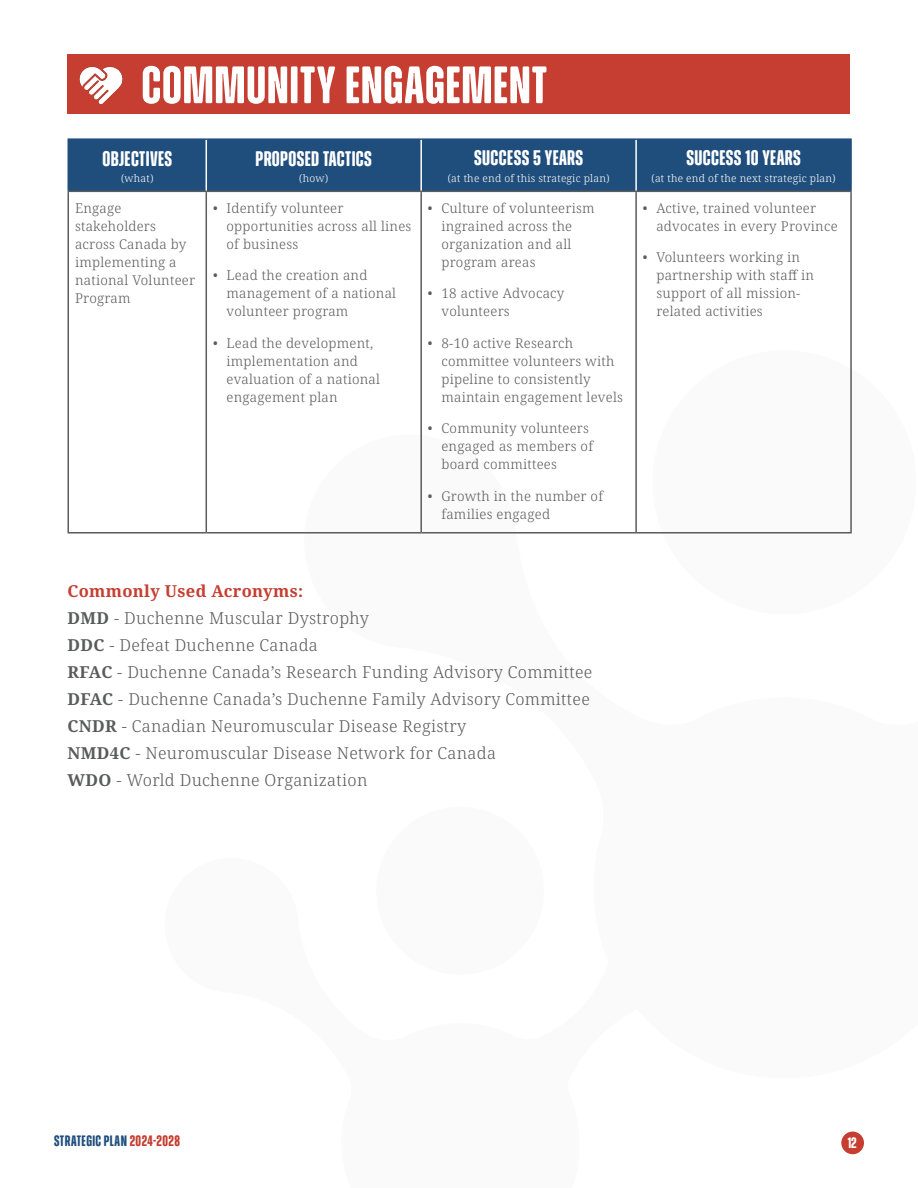
<style>
.page{position:relative;width:918px;height:1188px;background:#fff}
.page>*{position:absolute;margin:0;border:0;box-sizing:border-box;transform-origin:0 0}
.t1{font:700 52.5px "Zuume Soft";letter-spacing:.015em;color:#fff}
.Body{font:700 21px "Zuume Soft";letter-spacing:.02em;color:#fff}
.Body-2{font:300 16.5px "Noto Serif";letter-spacing:.02em;color:#5a5c5b}
.t2{font:700 16.5px "Noto Serif";letter-spacing:.02em;color:#c53e31}
.t3{font:700 15px "Zuume Soft";letter-spacing:.03em;color:#1f4e7d}
.t4{font:700 15px "Zuume Soft";color:#fff}
.Body_Table{font:300 13.5px/18px "Noto Serif";letter-spacing:.02em;color:#5a5c5b}
.Body-3{font:300 10.5px "Noto Serif";letter-spacing:.02em;color:#fff}
.s1{font-weight:700}
.s2{color:#c53e31}
</style>
<div class="page">
<div style="left:841px;top:1132px;width:23px;height:22px;background:#c53e31;border-radius:50%"></div>
<div style="left:69px;top:140px;width:781px;height:51px;background:#1f4e7d"></div>
<hr style="left:68px;top:191px;width:138px;height:1px;background:#5a5c5b">
<hr style="left:68px;top:192px;width:1px;height:340px;background:#5a5c5b">
<hr style="left:206px;top:191px;width:215px;height:1px;background:#5a5c5b">
<hr style="left:206px;top:192px;width:1px;height:340px;background:#5a5c5b">
<hr style="left:421px;top:191px;width:215px;height:1px;background:#5a5c5b">
<hr style="left:420px;top:192px;width:2px;height:340px;background:#5a5c5b">
<hr style="left:636px;top:191px;width:216px;height:1px;background:#5a5c5b">
<hr style="left:635px;top:192px;width:2px;height:340px;background:#5a5c5b">
<hr style="left:850px;top:192px;width:2px;height:340px;background:#5a5c5b">
<hr style="left:68px;top:532px;width:138px;height:2px;background:#5a5c5b">
<hr style="left:206px;top:532px;width:215px;height:2px;background:#5a5c5b">
<hr style="left:421px;top:532px;width:215px;height:2px;background:#5a5c5b">
<hr style="left:636px;top:532px;width:216px;height:2px;background:#5a5c5b">
<hr style="left:68px;top:138px;width:138px;height:2px;background:#1f4e7d">
<hr style="left:68px;top:140px;width:1px;height:51px;background:#1f4e7d">
<hr style="left:206px;top:138px;width:215px;height:2px;background:#1f4e7d">
<hr style="left:421px;top:138px;width:215px;height:2px;background:#1f4e7d">
<hr style="left:636px;top:138px;width:216px;height:2px;background:#1f4e7d">
<hr style="left:850px;top:140px;width:2px;height:51px;background:#1f4e7d">
<hr style="left:206px;top:140px;width:1px;height:51px;background:#fff">
<hr style="left:420px;top:140px;width:2px;height:51px;background:#fff">
<hr style="left:635px;top:140px;width:2px;height:51px;background:#fff">
<div style="left:68px;top:54px;width:782px;height:59px;background:#c53e31"></div>
<img style="left:79px;top:66px;width:44px;height:39px">
<p class="t1" style="left:141px;top:57px;width:407px">COMMUNITY ENGAGEMENT</p>
<p class="Body" style="left:102px;top:148px;width:71px">OBJECTIVES</p>
<p class="Body-3" style="left:121px;top:171px;width:34px">(what)</p>
<p class="Body" style="left:256px;top:148px;width:118px">PROPOSED TACTICS</p>
<p class="Body-3" style="left:299px;top:171px;width:30px">(how)</p>
<p class="Body" style="left:474px;top:147px;width:110px">SUCCESS 5 YEARS</p>
<p class="Body-3" style="left:448px;top:171px;width:163px">(at the end of this strategic plan)</p>
<p class="Body" style="left:686px;top:147px;width:116px">SUCCESS 10 YEARS</p>
<p class="Body-3" style="left:652px;top:171px;width:186px">(at the end of the next strategic plan)</p>
<p class="Body_Table" style="left:75px;top:199px;width:122px">Engage stakeholders across Canada by implementing a national Volunteer<br>Program</p>
<p class="Body_Table" style="left:227px;top:199px;width:186px;text-indent:-14px">• Identify volunteer opportunities across all lines of business</p>
<p class="Body_Table" style="left:227px;top:267px;width:171px;text-indent:-14px">• Lead the creation and management of a national volunteer program</p>
<p class="Body_Table" style="left:227px;top:334px;width:155px;text-indent:-14px">• Lead the development, implementation and evaluation of a national engagement plan</p>
<p class="Body_Table" style="left:441px;top:199px;width:155px;text-indent:-14px">• Culture of volunteerism ingrained across the organization and all program areas</p>
<p class="Body_Table" style="left:441px;top:285px;width:124px;text-indent:-14px">• 18 active Advocacy volunteers</p>
<p class="Body_Table" style="left:441px;top:334px;width:183px;text-indent:-14px">• 8-10 active Research committee volunteers with pipeline to consistently maintain engagement levels</p>
<p class="Body_Table" style="left:441px;top:420px;width:153px;text-indent:-14px">• Community volunteers engaged as members of board committees</p>
<p class="Body_Table" style="left:441px;top:487px;width:163px;text-indent:-14px">• Growth in the number of families engaged</p>
<p class="Body_Table" style="left:656px;top:199px;width:183px;text-indent:-14px">• Active, trained volunteer advocates in every Province</p>
<p class="Body_Table" style="left:656px;top:249px;width:159px;text-indent:-14px">• Volunteers working in partnership with staff in support of all mission&shy;related activities</p>
<h2 class="t2" style="left:68px;top:579px;width:237px">Commonly Used Acronyms:</h2>
<p class="Body-2" style="left:68px;top:606px;width:303px"><span class="s1">DMD</span> - Duchenne Muscular Dystrophy</p>
<p class="Body-2" style="left:68px;top:633px;width:252px"><span class="s1">DDC</span> - Defeat Duchenne Canada</p>
<p class="Body-2" style="left:68px;top:660px;width:526px"><span class="s1">RFAC</span> - Duchenne Canada’s Research Funding Advisory Committee</p>
<p class="Body-2" style="left:68px;top:687px;width:524px"><span class="s1">DFAC</span> - Duchenne Canada’s Duchenne Family Advisory Committee</p>
<p class="Body-2" style="left:68px;top:714px;width:400px"><span class="s1">CNDR</span> - Canadian Neuromuscular Disease Registry</p>
<p class="Body-2" style="left:68px;top:741px;width:430px"><span class="s1">NMD4C</span> - Neuromuscular Disease Network for Canada</p>
<p class="Body-2" style="left:68px;top:768px;width:301px"><span class="s1">WDO</span> - World Duchenne Organization</p>
<p class="t3" style="left:54px;top:1133px;width:128px">STRATEGIC PLAN <span class="s2">2024-2028</span></p>
<p class="t4" style="left:848px;top:1135px;width:11px">12</p>
</div>
